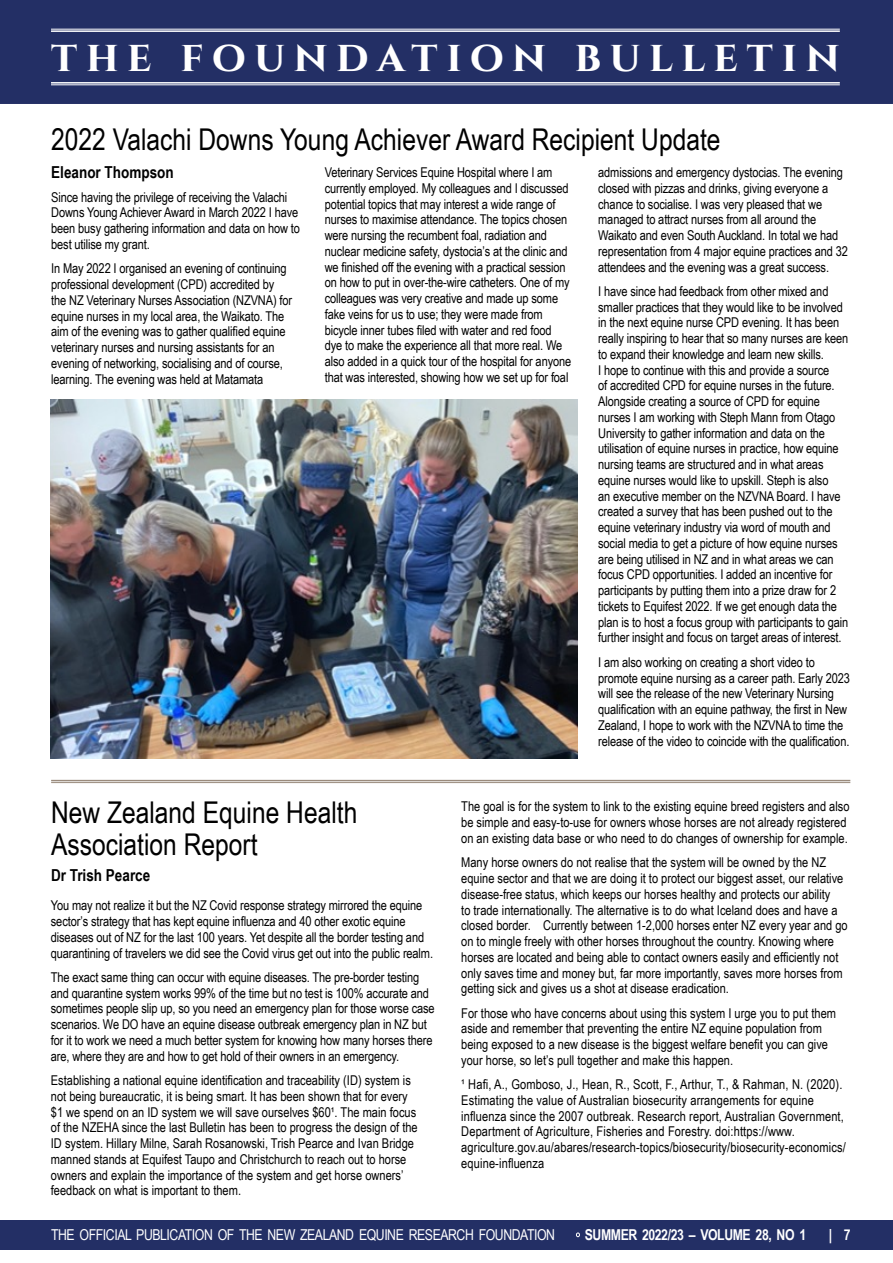
<style>
.page{position:relative;width:893px;height:1263px;background:#fff}
.page>*{position:absolute;margin:0;border:0;box-sizing:border-box;transform-origin:0 0}
.t1{font:700 43.5px "Cinzel";letter-spacing:.195em;color:#fff}
.t2{font:30px/31.5px "Arial Narrow";color:#000}
.t3{font:700 16.5px "Arial Narrow";color:#000}
.t4{font:15px "Arial Narrow";letter-spacing:-.03em;color:#fff}
.t5{font:700 15px "Arial Narrow";letter-spacing:-.03em;color:#fff}
.t6{font:13.5px/15.8px "Arial Narrow";letter-spacing:-.01em;color:#000}
.t7{font:13.5px/15.8px "Arial Narrow";letter-spacing:.01em;color:#000}
.s1{font-weight:400}
</style>
<div class="page">
<div style="left:0;top:1220px;width:893px;height:29px;background:#232f65"></div>
<div style="left:0;top:0;width:893px;height:104px;background:#232f65"></div>
<hr style="left:51px;top:29px;width:789px;height:1px;background:#fff">
<hr style="left:51px;top:30px;width:789px;height:2px;background:#fff">
<hr style="left:51px;top:82px;width:789px;height:2px;background:#fff">
<hr style="left:51px;top:85px;width:789px;height:1px;background:#fff">
<hr style="left:51px;top:780px;width:799px;height:1px;background:#9a8b7d">
<hr style="left:51px;top:782px;width:799px;height:1px;background:#9a8b7d">
<img style="left:51px;top:399px;width:526px;height:359px">
<h1 class="t1" style="left:51px;top:29px;width:790px">THE FOUNDATION BULLETIN</h1>
<h2 class="t2" style="left:51px;top:123px;width:671px">2022 Valachi Downs Young Achiever Award Recipient Update</h2>
<p class="t3" style="left:51px;top:159px;width:124px">Eleanor Thompson</p>
<p class="t6" style="left:51px;top:189px;width:250px">Since having the privilege of receiving the Valachi Downs Young Achiever Award in March 2022 I have been busy gathering information and data on how to best utilise my grant.</p>
<p class="t6" style="left:51px;top:260px;width:242px">In May 2022 I organised an evening of continuing professional development (CPD) accredited by the NZ Veterinary Nurses Association (NZVNA) for equine nurses in my local area, the Waikato. The aim of the evening was to gather qualified equine veterinary nurses and nursing assistants for an evening of networking, socialising and of course, learning. The evening was held at Matamata</p>
<p class="t6" style="left:325px;top:164px;width:248px">Veterinary Services Equine Hospital where I am currently employed. My colleagues and I discussed potential topics that may interest a wide range of nurses to maximise attendance. The topics chosen were nursing the recumbent foal, radiation and nuclear medicine safety, dystocia’s at the clinic and we finished off the evening with a practical session on how to put in over-the-wire catheters. One of my colleagues was very creative and made up some fake veins for us to use; they were made from bicycle inner tubes filed with water and red food dye to make the experience all that more real. We also added in a quick tour of the hospital for anyone that was interested, showing how we set up for foal</p>
<p class="t6" style="left:598px;top:164px;width:251px">admissions and emergency dystocias. The evening closed with pizzas and drinks, giving everyone a chance to socialise. I was very pleased that we managed to attract nurses from all around the Waikato and even South Auckland. In total we had representation from 4 major equine practices and 32 attendees and the evening was a great success.</p>
<p class="t6" style="left:598px;top:283px;width:252px">I have since had feedback from other mixed and smaller practices that they would like to be involved in the next equine nurse CPD evening. It has been really inspiring to hear that so many nurses are keen to expand their knowledge and learn new skills.<br>I hope to continue with this and provide a source<br>of accredited CPD for equine nurses in the future.<br>Alongside creating a source of CPD for equine nurses I am working with Steph Mann from Otago University to gather information and data on the utilisation of equine nurses in practice, how equine nursing teams are structured and in what areas equine nurses would like to upskill. Steph is also<br>an executive member on the NZVNA Board. I have created a survey that has been pushed out to the equine veterinary industry via word of mouth and social media to get a picture of how equine nurses are being utilised in NZ and in what areas we can focus CPD opportunities. I added an incentive for participants by putting them into a prize draw for 2 tickets to Equifest 2022. If we get enough data the plan is to host a focus group with participants to gain further insight and focus on target areas of interest.</p>
<p class="t6" style="left:598px;top:653px;width:253px">I am also working on creating a short video to promote equine nursing as a career path. Early 2023 will see the release of the new Veterinary Nursing qualification with an equine pathway, the first in New Zealand, I hope to work with the NZVNA to time the release of the video to coincide with the qualification.</p>
<h2 class="t2" style="left:51px;top:796px;width:308px">New Zealand Equine Health<br>Association Report</h2>
<p class="t3" style="left:51px;top:863px;width:101px">Dr Trish Pearce</p>
<p class="t6" style="left:51px;top:897px;width:384px">You may not realize it but the NZ Covid response strategy mirrored the equine sector’s strategy that has kept equine influenza and 40 other exotic equine diseases out of NZ for the last 100 years. Yet despite all the border testing and quarantining of travelers we did see the Covid virus get out into the public realm.</p>
<p class="t6" style="left:51px;top:969px;width:385px">The exact same thing can occur with equine diseases. The pre-border testing and quarantine system works 99% of the time but no test is 100% accurate and sometimes people slip up, so you need an emergency plan for those worse case scenarios. We DO have an equine disease outbreak emergency plan in NZ but for it to work we need a much better system for knowing how many horses there are, where they are and how to get hold of their owners in an emergency.</p>
<p class="t6" style="left:51px;top:1072px;width:368px">Establishing a national equine identification and traceability (ID) system is not being bureaucratic, it is being smart. It has been shown that for every $1 we spend on an ID system we will save ourselves $60¹. The main focus of the NZEHA since the last Bulletin has been to progress the design of the ID system. Hillary Milne, Sarah Rosanowski, Trish Pearce and Ivan Bridge manned stands at Equifest Taupo and Christchurch to reach out to horse owners and explain the importance of the system and get horse owners’ feedback on what is important to them.</p>
<p class="t6" style="left:461px;top:798px;width:390px">The goal is for the system to link to the existing equine breed registers and also be simple and easy-to-use for owners whose horses are not already registered on an existing data base or who need to do changes of ownership for example.</p>
<p class="t6" style="left:461px;top:854px;width:388px">Many horse owners do not realise that the system will be owned by the NZ equine sector and that we are doing it to protect our biggest asset, our relative disease-free status, which keeps our horses healthy and protects our ability<br>to trade internationally. The alternative is to do what Iceland does and have a closed border. Currently between 1-2,000 horses enter NZ every year and go on to mingle freely with other horses throughout the country. Knowing where horses are located and being able to contact owners easily and efficiently not only saves time and money but, far more importantly, saves more horses from getting sick and gives us a shot at disease eradication.</p>
<p class="t6" style="left:461px;top:1004px;width:376px">For those who have concerns about using this system I urge you to put them aside and remember that preventing the entire NZ equine population from being exposed to a new disease is the biggest welfare benefit you can give your horse, so let’s pull together and make this happen.</p>
<p class="t7" style="left:461px;top:1076px;width:386px">¹ Hafi, A., Gomboso, J., Hean, R., Scott, F., Arthur, T., &amp; Rahman, N. (2020).<br>Estimating the value of Australian biosecurity arrangements for equine influenza since the 2007 outbreak. Research report, Australian Government, Department of Agriculture, Fisheries and Forestry. doi:https://www. agriculture.gov.au/abares/research-topics/biosecurity/biosecurity-economics/ equine-influenza</p>
<p class="t4" style="left:51px;top:1224px;width:506px">THE OFFICIAL PUBLICATION OF THE NEW ZEALAND EQUINE RESEARCH FOUNDATION</p>
<p class="t5" style="left:576px;top:1223px;width:232px"><span class="s1">•</span> SUMMER 2022/23 – VOLUME 28, NO 1</p>
<p class="t5" style="left:829px;top:1223px;width:23px">| 7</p>
</div>
